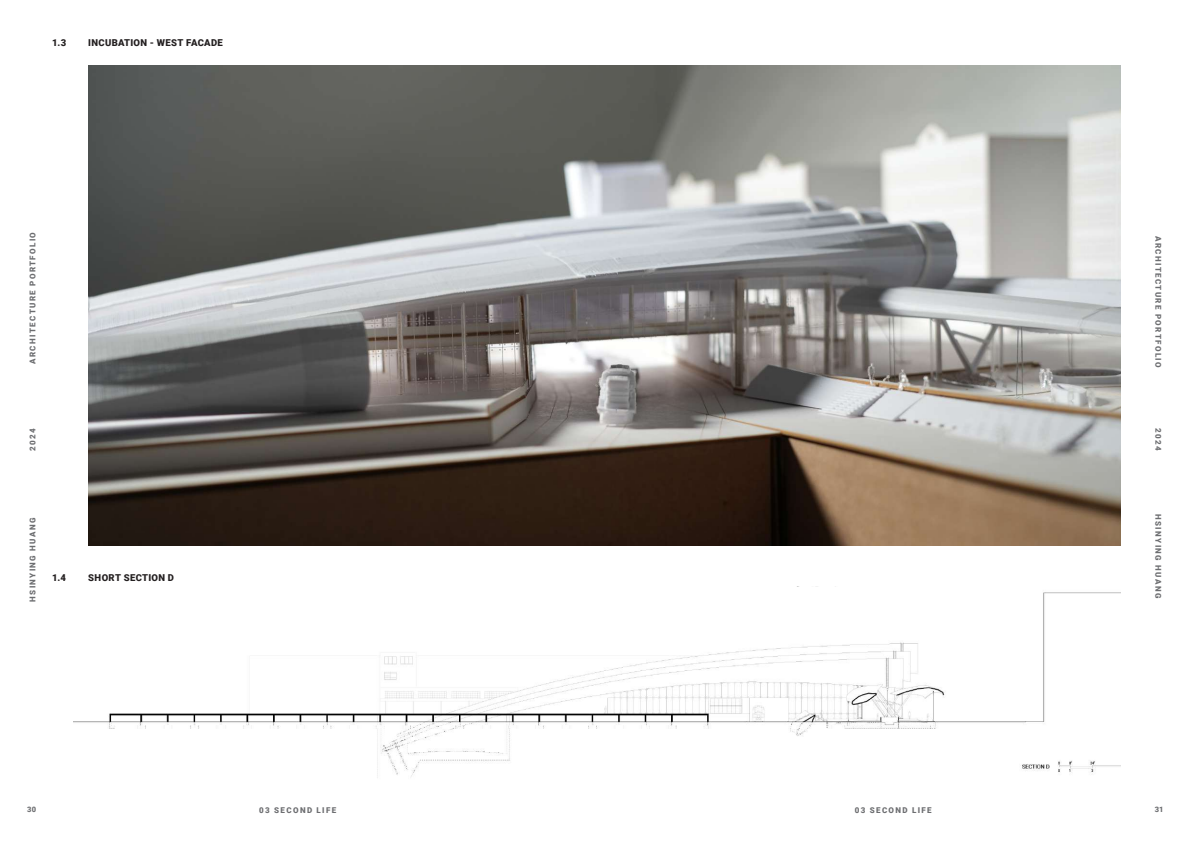
<style>
.page{position:relative;width:1191px;height:842px;background:#fff}
.page>*{position:absolute;margin:0;border:0;box-sizing:border-box;transform-origin:0 0}
.t1{font:900 9.5px "Roboto";letter-spacing:.035em;color:#231f20}
.t2{font:900 8px "Roboto";letter-spacing:.17em;color:#6c6d70}
.t3{font:900 7.5px "Roboto";color:#6c6d70}
</style>
<div class="page">
<img style="left:89px;top:65px;width:1031px;height:481px">
<img style="left:74px;top:592px;width:1046px;height:186px">
<div style="left:756px;top:587px;width:101px;height:12px;background:#fff"></div>
<p class="t1" style="left:52px;top:36px;width:15px">1.3</p>
<p class="t1" style="left:88px;top:36px;width:136px">INCUBATION - WEST FACADE</p>
<p class="t2" style="left:27px;top:364px;width:133px;rotate:-90deg">ARCHITECTURE PORTFOLIO</p>
<p class="t2" style="left:27px;top:451px;width:24px;rotate:-90deg">2024</p>
<p class="t2" style="left:27px;top:602px;width:85px;rotate:-90deg">HSINYING HUANG</p>
<p class="t1" style="left:52px;top:571px;width:15px">1.4</p>
<p class="t1" style="left:88px;top:571px;width:87px">SHORT SECTION D</p>
<p class="t2" style="left:1164px;top:236px;width:133px;rotate:90deg">ARCHITECTURE PORTFOLIO</p>
<p class="t2" style="left:1164px;top:428px;width:24px;rotate:90deg">2024</p>
<p class="t2" style="left:1164px;top:514px;width:85px;rotate:90deg">HSINYING HUANG</p>
<p class="t3" style="left:27px;top:804px;width:10px">30</p>
<p class="t3" style="left:1155px;top:804px;width:10px">31</p>
<p class="t2" style="left:259px;top:804px;width:78px">03 SECOND LIFE</p>
<p class="t2" style="left:854px;top:804px;width:78px">03 SECOND LIFE</p>
</div>
